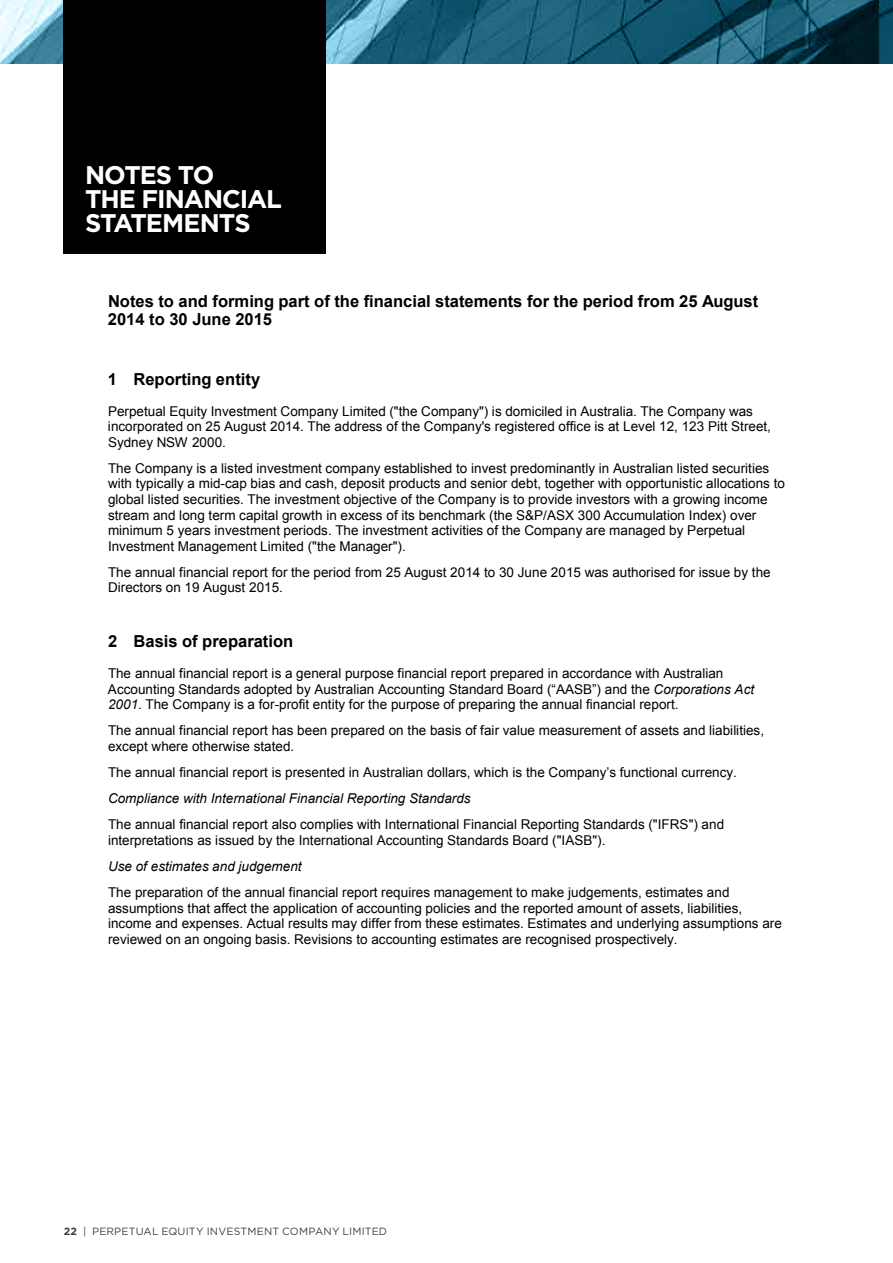
<style>
.page{position:relative;width:893px;height:1263px;background:#fff}
.page>*{position:absolute;margin:0;border:0;box-sizing:border-box;transform-origin:0 0}
.t1{font:700 25.5px/24px "Gotham";letter-spacing:-.045em;color:#fff}
.t2{font:700 16.5px/18.3px "Arial";color:#000}
.t3{font:13.5px/15.5px "Arial";color:#000}
.t4{font:italic 13.5px "Arial";color:#000}
.t5{font:10.5px "Gotham";letter-spacing:.015em;color:#414042}
.s1{font-style:italic}
.s2{font-weight:700}
</style>
<div class="page">
<svg style="left:0;top:0;width:893px;height:64px;background:#2a677d"></svg>
<div style="left:64px;top:0;width:262px;height:253px;background:#000"></div>
<h1 class="t1" style="left:85px;top:163px;width:198px">NOTES TO<br>THE FINANCIAL<br>STATEMENTS</h1>
<p class="t2" style="left:108px;top:292px;width:652px">Notes to and forming part of the financial statements for the period from 25 August<br>2014 to 30 June 2015</p>
<p class="t2" style="left:108px;top:370px;width:154px">1 Reporting entity</p>
<p class="t3" style="left:108px;top:404px;width:664px">Perpetual Equity Investment Company Limited ("the Company") is domiciled in Australia. The Company was incorporated on 25 August 2014. The address of the Company's registered office is at Level 12, 123 Pitt Street,<br>Sydney NSW 2000.</p>
<p class="t3" style="left:108px;top:461px;width:678px">The Company is a listed investment company established to invest predominantly in Australian listed securities with typically a mid-cap bias and cash, deposit products and senior debt, together with opportunistic allocations to global listed securities. The investment objective of the Company is to provide investors with a growing income stream and long term capital growth in excess of its benchmark (the S&amp;P/ASX 300 Accumulation Index) over minimum 5 years investment periods. The investment activities of the Company are managed by Perpetual Investment Management Limited ("the Manager").</p>
<p class="t3" style="left:108px;top:564px;width:664px">The annual financial report for the period from 25 August 2014 to 30 June 2015 was authorised for issue by the<br>Directors on 19 August 2015.</p>
<p class="t2" style="left:108px;top:633px;width:187px">2 Basis of preparation</p>
<p class="t3" style="left:108px;top:666px;width:648px">The annual financial report is a general purpose financial report prepared in accordance with Australian<br>Accounting Standards adopted by Australian Accounting Standard Board (“AASB”) and the <span class="s1">Corporations Act<br>2001</span>. The Company is a for-profit entity for the purpose of preparing the annual financial report.</p>
<p class="t3" style="left:108px;top:723px;width:658px">The annual financial report has been prepared on the basis of fair value measurement of assets and liabilities, except where otherwise stated.</p>
<p class="t3" style="left:108px;top:765px;width:630px">The annual financial report is presented in Australian dollars, which is the Company’s functional currency.</p>
<p class="t4" style="left:108px;top:790px;width:364px">Compliance with International Financial Reporting Standards</p>
<p class="t3" style="left:108px;top:817px;width:618px">The annual financial report also complies with International Financial Reporting Standards ("IFRS") and interpretations as issued by the International Accounting Standards Board ("IASB").</p>
<p class="t4" style="left:108px;top:857px;width:195px">Use of estimates and judgement</p>
<p class="t3" style="left:108px;top:885px;width:675px">The preparation of the annual financial report requires management to make judgements, estimates and assumptions that affect the application of accounting policies and the reported amount of assets, liabilities, income and expenses. Actual results may differ from these estimates. Estimates and underlying assumptions are reviewed on an ongoing basis. Revisions to accounting estimates are recognised prospectively.</p>
<p class="t5" style="left:64px;top:1225px;width:325px"><span class="s2">22</span> | PERPETUAL EQUITY INVESTMENT COMPANY LIMITED</p>
</div>
